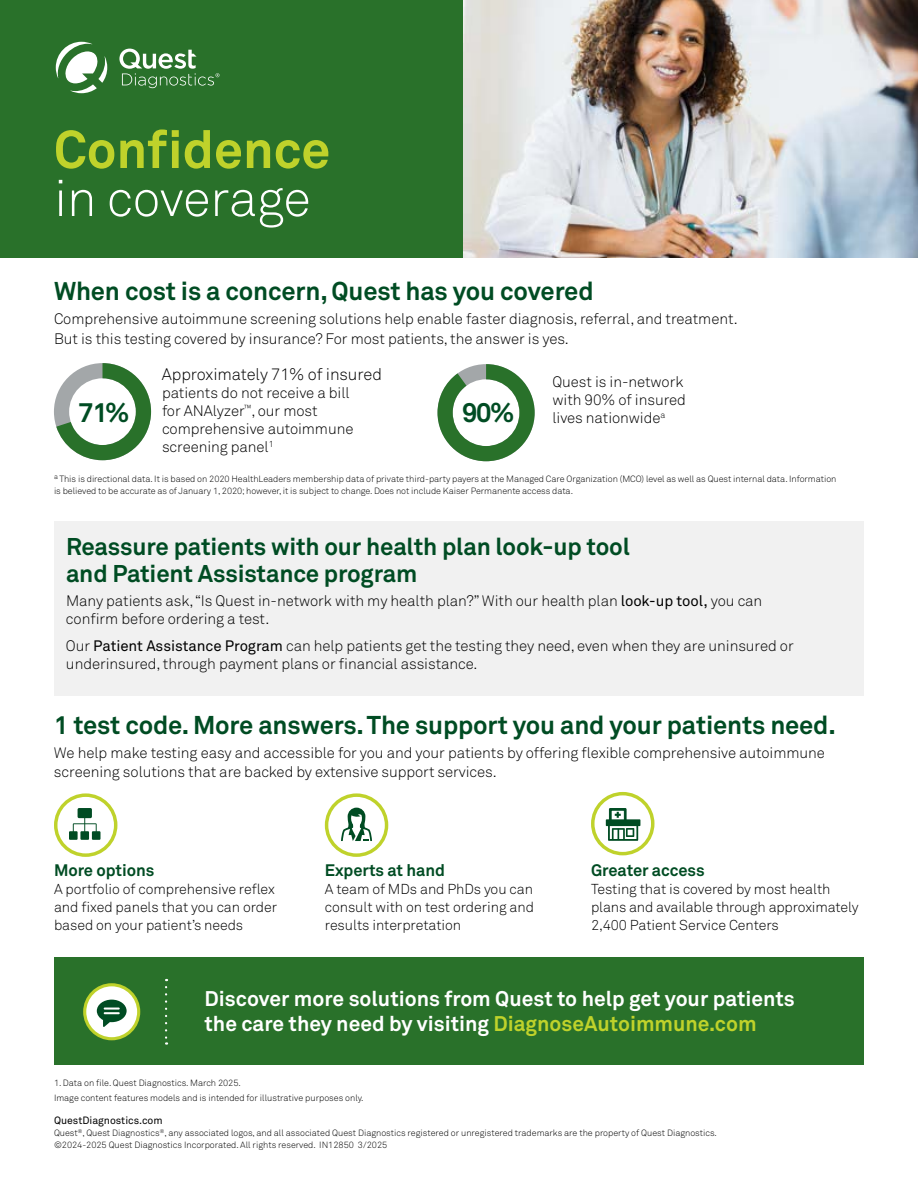
<style>
.page{position:relative;width:918px;height:1188px;background:#fff}
.page>*{position:absolute;margin:0;border:0;box-sizing:border-box;transform-origin:0 0}
.t1{font:700 52.5px "Akkurat Pro";letter-spacing:-.005em;color:#bfd22b}
.t2{font:300 51px "Akkurat Pro";letter-spacing:-.01em;color:#fff}
.t3{font:700 27px "Akkurat Pro";color:#004c23}
.t4{font:700 25.5px "Akkurat Pro";letter-spacing:-.005em;color:#004c23}
.t5{font:700 24px/27px "Akkurat Pro";letter-spacing:-.005em;color:#004c23}
.t6{font:700 21px "Akkurat Pro";color:#fff}
.t7{font:700 16.5px "Akkurat Pro";letter-spacing:-.005em;color:#004c23}
.t8{font:300 16.5px "Akkurat Pro";letter-spacing:-.005em;color:#000}
.t9{font:300 15px/18px "Akkurat Pro";letter-spacing:-.005em;color:#000}
.t10{font:300 14.25px/18px "Akkurat Pro";letter-spacing:-.005em;color:#000}
.References_Legal_Header{font:10.5px "Akkurat Pro";color:#000}
.References_Legal_Header-2{font:300 9px/12px "Akkurat Pro";letter-spacing:-.005em;color:#000}
.s1{font-weight:400}
.s2{color:#bfd22b}
</style>
<div class="page">
<div style="left:54px;top:957px;width:810px;height:108px;background:#29712a"></div>
<div style="left:54px;top:521px;width:810px;height:175px;background:#f1f1f1"></div>
<div style="left:0;top:0;width:918px;height:257px;background:#29712a"></div>
<svg style="left:56px;top:42px;width:51px;height:51px"></svg>
<svg style="left:119px;top:49px;width:101px;height:39px"></svg>
<img style="left:463px;top:0;width:455px;height:257px">
<svg style="left:69px;top:808px;width:32px;height:32px"></svg>
<div style="left:54px;top:793px;width:63px;height:64px;border:3px solid #bfd22b;border-radius:50%"></div>
<svg style="left:341px;top:808px;width:31px;height:33px"></svg>
<div style="left:325px;top:793px;width:63px;height:64px;border:3px solid #bfd22b;border-radius:50%"></div>
<svg style="left:606px;top:808px;width:34px;height:33px"></svg>
<div style="left:591px;top:792px;width:63px;height:63px;border:3px solid #bfd22b;border-radius:50%"></div>
<svg style="left:85px;top:985px;width:54px;height:54px"></svg>
<svg style="left:97px;top:1000px;width:30px;height:27px"></svg>
<div style="left:83px;top:983px;width:57px;height:57px;border:3px solid #bfd22b;border-radius:50%"></div>
<svg style="left:165px;top:987px;width:2px;height:58px"></svg>
<svg style="left:54px;top:363px;width:97px;height:97px"></svg>
<svg style="left:438px;top:364px;width:97px;height:97px"></svg>
<p class="t1" style="left:54px;top:117px;width:278px">Confidence</p>
<p class="t2" style="left:54px;top:168px;width:258px">in coverage</p>
<p class="t4" style="left:54px;top:276px;width:541px">When cost is a concern, Quest has you covered</p>
<p class="t9" style="left:54px;top:309px;width:685px;line-height:19.5px">Comprehensive autoimmune screening solutions help enable faster diagnosis, referral, and treatment.<br>But is this testing covered by insurance? For most patients, the answer is yes.</p>
<p class="t8" style="left:162px;top:364px;width:222px">Approximately 71% of insured</p>
<p class="t9" style="left:162px;top:384px;width:193px">patients do not receive a bill for ANAlyzer<sup>™</sup>, our most comprehensive autoimmune screening panel<sup>1</sup></p>
<p class="References_Legal_Header-2" style="left:54px;top:473px;width:784px"><sup>a</sup> This is directional data. It is based on 2020 HealthLeaders membership data of private third-party payers at the Managed Care Organization (MCO) level as well as Quest internal data. Information is believed to be accurate as of January 1, 2020; however, it is subject to change. Does not include Kaiser Permanente access data.</p>
<p class="t9" style="left:552px;top:373px;width:135px">Quest is in-network with 90% of insured lives nationwide<sup>a</sup></p>
<p class="t3" style="left:78px;top:396px;width:53px">71%</p>
<p class="t3" style="left:462px;top:396px;width:54px">90%</p>
<p class="t5" style="left:66px;top:533px;width:565px">Reassure patients with our health plan look-up tool and Patient Assistance program</p>
<p class="t9" style="left:66px;top:592px;width:698px">Many patients ask, “Is Quest in-network with my health plan?” With our health plan <span class="s1">look-up tool,</span> you can confirm before ordering a test.</p>
<p class="t9" style="left:66px;top:637px;width:729px">Our <span class="s1">Patient Assistance Program</span> can help patients get the testing they need, even when they are uninsured or underinsured, through payment plans or financial assistance.</p>
<p class="t4" style="left:54px;top:709px;width:783px">1 test code. More answers. The support you and your patients need.</p>
<p class="t9" style="left:54px;top:743px;width:772px;line-height:19.5px">We help make testing easy and accessible for you and your patients by offering flexible comprehensive autoimmune screening solutions that are backed by extensive support services.</p>
<p class="t7" style="left:54px;top:860px;width:102px">More options</p>
<p class="t10" style="left:54px;top:880px;width:225px">A portfolio of comprehensive reflex and fixed panels that you can order based on your patient’s needs</p>
<p class="t7" style="left:325px;top:860px;width:122px">Experts at hand</p>
<p class="t10" style="left:325px;top:880px;width:211px;text-align:justify">A team of MDs and PhDs you can consult with on test ordering and results interpretation</p>
<p class="t7" style="left:591px;top:860px;width:115px">Greater access</p>
<p class="t10" style="left:591px;top:880px;width:269px">Testing that is covered by most health plans and available through approximately<br>2,400 Patient Service Centers</p>
<p class="t6" style="left:205px;top:986px;width:592px">Discover more solutions from Quest to help get your patients</p>
<p class="t6" style="left:205px;top:1011px;width:554px">the care they need by visiting <span class="s2">DiagnoseAutoimmune.com</span></p>
<p class="References_Legal_Header-2" style="left:54px;top:1076px;width:311px;line-height:15px">1. Data on file. Quest Diagnostics. March 2025.<br>Image content features models and is intended for illustrative purposes only.</p>
<p class="References_Legal_Header" style="left:54px;top:1115px;width:110px">QuestDiagnostics.com</p>
<p class="References_Legal_Header-2" style="left:54px;top:1127px;width:665px">Quest<sup>®</sup>, Quest Diagnostics<sup>®</sup>, any associated logos, and all associated Quest Diagnostics registered or unregistered trademarks are the property of Quest Diagnostics. ©2024-2025 Quest Diagnostics Incorporated. All rights reserved. IN12850 3/2025</p>
</div>
